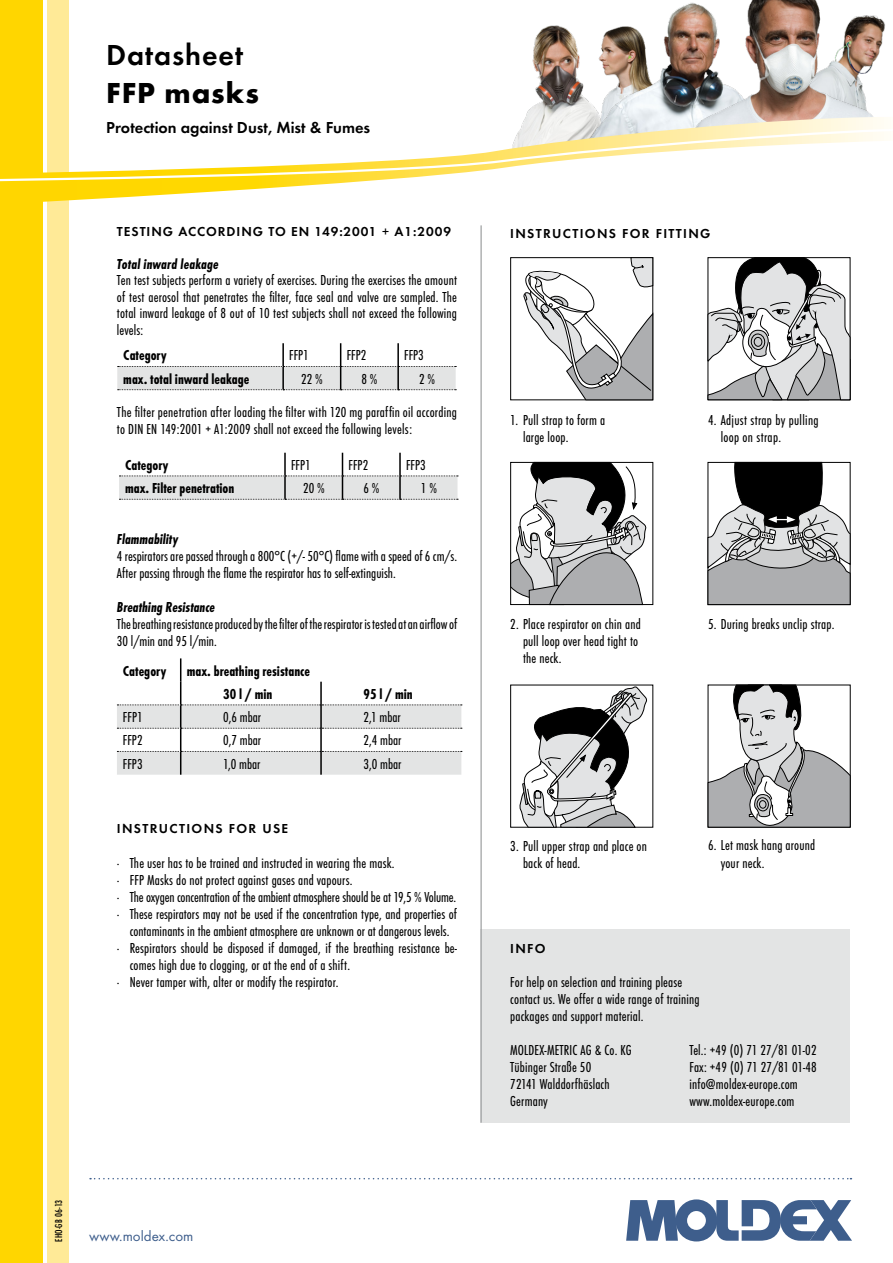
<style>
.page{position:relative;width:893px;height:1263px;background:#fff}
.page>*{position:absolute;margin:0;border:0;box-sizing:border-box;transform-origin:0 0}
.t1{font:30px "Futura TCE Dem";color:#000}
.t2{font:700 30px "Futura TCE";letter-spacing:.03em;color:#000}
.t3{font:16.5px "Futura TCE Dem";color:#000}
.t4{font:15px/17px "Futura TCE Boo Con";letter-spacing:.01em;color:#000}
.t5{font:15px/23.2px "Futura TCE Bol Con";color:#000;text-align:center}
.t6{font:15px "Futura TCE Boo Con";letter-spacing:-.01em;color:#000}
.t7{font:15px "Futura TCE Bol Con Obl";color:#000}
.t8{font:15px "Futura TCE Boo";color:#3e5e8c}
.t9{font:13.5px "Futura TCE Dem";letter-spacing:.07em;color:#000}
.t10{font:13.5px "Futura TCE Dem";letter-spacing:.1em;color:#000}
.t11{font:10.5px "Futura TCE Med Con";letter-spacing:.01em;color:#000}
</style>
<div class="page">
<img style="left:526px;top:25px;width:46px;height:92px">
<img style="left:875px;top:15px;width:10px;height:46px">
<img style="left:572px;top:4px;width:116px;height:113px">
<img style="left:688px;top:0;width:187px;height:117px">
<div style="left:48px;top:0;width:21px;height:1263px;background:#ffea97"></div>
<div style="left:0;top:0;width:43px;height:1263px;background:#ffd600"></div>
<svg style="left:43px;top:117px;width:841px;height:87px"></svg>
<svg style="left:90px;top:1178px;width:761px;height:1px"></svg>
<svg style="left:626px;top:1199px;width:226px;height:42px"></svg>
<svg style="left:0;top:127px;width:884px;height:55px"></svg>
<div style="left:480px;top:929px;width:370px;height:194px;background:#e3e4e4"></div>
<svg style="left:523px;top:257px;width:131px;height:144px"></svg>
<svg style="left:510px;top:462px;width:138px;height:144px"></svg>
<div style="left:510px;top:685px;width:143px;height:142px;border:1px solid #000"></div>
<svg style="left:518px;top:685px;width:130px;height:143px"></svg>
<svg style="left:707px;top:462px;width:144px;height:143px"></svg>
<hr style="left:480px;top:225px;width:2px;height:898px;background:#9c9e9f">
<svg style="left:117px;top:658px;width:345px;height:117px"></svg>
<hr style="left:320px;top:682px;width:2px;height:23px;background:#000">
<hr style="left:320px;top:705px;width:2px;height:23px;background:#000">
<hr style="left:320px;top:728px;width:2px;height:23px;background:#000">
<hr style="left:320px;top:751px;width:2px;height:24px;background:#000">
<svg style="left:707px;top:257px;width:144px;height:144px"></svg>
<svg style="left:707px;top:684px;width:144px;height:144px"></svg>
<svg style="left:117px;top:343px;width:339px;height:47px"></svg>
<svg style="left:119px;top:453px;width:339px;height:47px"></svg>
<h1 class="t1" style="left:106px;top:37px;width:139px">Datasheet</h1>
<h1 class="t2" style="left:106px;top:74px;width:154px">FFP masks</h1>
<p class="t3" style="left:106px;top:117px;width:265px">Protection against Dust, Mist &amp; Fumes</p>
<p class="t9" style="left:117px;top:223px;width:336px">Testing according to EN 149:2001 + A1:2009</p>
<p class="t7" style="left:117px;top:255px;width:103px">Total inward leakage</p>
<p class="t4" style="left:117px;top:272px;width:342px;line-height:16.5px;text-align:justify">Ten test subjects perform a variety of exercises. During the exercises the amount of test aerosol that penetrates the filter, face seal and valve are sampled. The total inward leakage of 8 out of 10 test subjects shall not exceed the following levels:</p>
<p class="t5" style="left:123px;top:344px;width:45px">Category</p>
<p class="t4" style="left:289px;top:347px;width:21px">FFP1</p>
<p class="t4" style="left:347px;top:347px;width:21px">FFP2</p>
<p class="t4" style="left:404px;top:347px;width:21px">FFP3</p>
<p class="t5" style="left:123px;top:367px;width:128px">max. total inward leakage</p>
<p class="t4" style="left:301px;top:370px;width:23px">22 %</p>
<p class="t4" style="left:362px;top:370px;width:17px">8 %</p>
<p class="t4" style="left:419px;top:370px;width:17px">2 %</p>
<p class="t4" style="left:117px;top:404px;width:342px;line-height:16.5px">The filter penetration after loading the filter with 120 mg paraffin oil according to DIN EN 149:2001 + A1:2009 shall not exceed the following levels:</p>
<p class="t5" style="left:125px;top:453px;width:45px">Category</p>
<p class="t4" style="left:291px;top:457px;width:21px">FFP1</p>
<p class="t4" style="left:348px;top:457px;width:21px">FFP2</p>
<p class="t4" style="left:406px;top:457px;width:21px">FFP3</p>
<p class="t5" style="left:125px;top:477px;width:111px">max. Filter penetration</p>
<p class="t4" style="left:303px;top:480px;width:23px">20 %</p>
<p class="t4" style="left:363px;top:480px;width:17px">6 %</p>
<p class="t4" style="left:421px;top:480px;width:18px">1 %</p>
<p class="t7" style="left:117px;top:531px;width:63px">Flammability</p>
<p class="t4" style="left:117px;top:548px;width:342px">4 respirators are passed through a 800°C (+/- 50°C) flame with a speed of 6 cm/s.<br>After passing through the flame the respirator has to self-extinguish.</p>
<p class="t7" style="left:117px;top:599px;width:100px">Breathing Resistance</p>
<p class="t4" style="left:117px;top:616px;width:342px">The breathing resistance produced by the filter of the respirator is tested at an airflow of<br>30 l/min and 95 l/min.</p>
<p class="t5" style="left:123px;top:659px;width:45px">Category</p>
<p class="t5" style="left:187px;top:659px;width:125px">max. breathing resistance<br>30 l / min</p>
<p class="t5" style="left:364px;top:682px;width:51px">95 l / min</p>
<p class="t4" style="left:123px;top:709px;width:21px">FFP1</p>
<p class="t4" style="left:223px;top:709px;width:39px">0,6 mbar</p>
<p class="t4" style="left:364px;top:709px;width:39px">2,1 mbar</p>
<p class="t4" style="left:123px;top:732px;width:21px">FFP2</p>
<p class="t4" style="left:223px;top:732px;width:39px">0,7 mbar</p>
<p class="t4" style="left:364px;top:732px;width:39px">2,4 mbar</p>
<p class="t4" style="left:123px;top:755px;width:21px">FFP3</p>
<p class="t4" style="left:223px;top:755px;width:39px">1,0 mbar</p>
<p class="t4" style="left:364px;top:755px;width:39px">3,0 mbar</p>
<p class="t10" style="left:117px;top:821px;width:173px">Instructions For Use</p>
<p class="t4" style="left:117px;top:854px;width:279px">· The user has to be trained and instructed in wearing the mask.</p>
<p class="t4" style="left:117px;top:871px;width:237px">· FFP Masks do not protect against gases and vapours.</p>
<p class="t6" style="left:117px;top:888px;width:341px">· The oxygen concentration of the ambient atmosphere should be at 19,5 % Volume.</p>
<p class="t4" style="left:117px;top:905px;width:342px">· These respirators may not be used if the concentration type, and properties of</p>
<p class="t4" style="left:130px;top:922px;width:321px">contaminants in the ambient atmosphere are unknown or at dangerous levels.</p>
<p class="t4" style="left:117px;top:939px;width:342px">· Respirators should be disposed if damaged, if the breathing resistance be-</p>
<p class="t4" style="left:130px;top:956px;width:222px">comes high due to clogging, or at the end of a shift.</p>
<p class="t4" style="left:117px;top:973px;width:223px">· Never tamper with, alter or modify the respirator.</p>
<p class="t11" style="left:53px;top:1242px;width:44px;rotate:-90deg">EHO-GB 06-13</p>
<p class="t8" style="left:89px;top:1227px;width:106px">www.moldex.com</p>
<p class="t9" style="left:510px;top:225px;width:10px">INSTRU</p>
<p class="t9" style="left:563px;top:225px;width:20px">CTIONS</p>
<p class="t9" style="left:622px;top:225px;width:50px">FOR FITTING</p>
<p class="t4" style="left:523px;top:412px;width:84px;text-indent:-13px">1. Pull strap to form a large loop.</p>
<p class="t4" style="left:721px;top:412px;width:99px;text-indent:-13px">4. Adjust strap by pulling loop on strap.</p>
<p class="t4" style="left:523px;top:616px;width:119px;text-indent:-13px">2. Place respirator on chin and pull loop over head tight to the neck.</p>
<p class="t4" style="left:708px;top:616px;width:128px">5. During breaks unclip strap.</p>
<p class="t4" style="left:523px;top:837px;width:125px;text-indent:-13px">3. Pull upper strap and place on back of head.</p>
<p class="t4" style="left:721px;top:837px;width:96px;text-indent:-13px">6. Let mask hang around your neck.</p>
<p class="t9" style="left:510px;top:940px;width:36px">IN FO</p>
<p class="t4" style="left:510px;top:973px;width:191px">For help on selection and training please contact us. We offer a wide range of training packages and support material.</p>
<p class="t4" style="left:510px;top:1041px;width:123px">MOLDEX-METRIC AG &amp; Co. KG<br>Tübinger Straße 50<br>72141 Walddorfhäslach<br>Germany</p>
<p class="t4" style="left:689px;top:1041px;width:129px">Tel.: +49 (0) 71 27/81 01-02<br>Fax: +49 (0) 71 27/81 01-48 info@moldex-europe.com www.moldex-europe.com</p>
</div>
